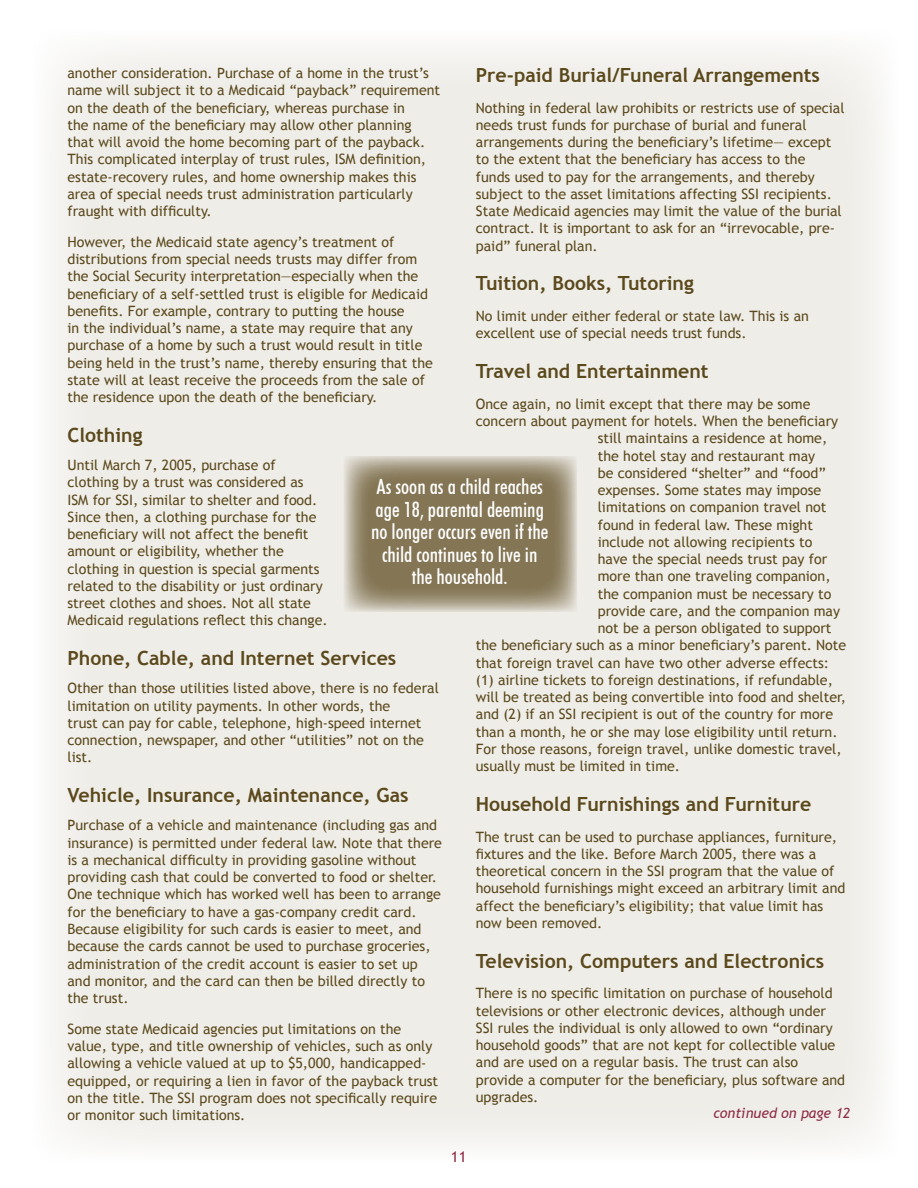
<style>
.page{position:relative;width:918px;height:1188px;background:#fff}
.page>*{position:absolute;margin:0;border:0;box-sizing:border-box;transform-origin:0 0}
.t1{font:500 condensed 21px/22.5px "Futura BT";color:#fff;text-align:center}
.t2{font:700 19.5px "Trebuchet MS";color:#5b491c}
.t3{font:15px "Trebuchet MS";color:#8e2c45}
.t4{font:14.25px/17.2px "Trebuchet MS";color:#5b491c}
.t5{font:italic 14.25px "Trebuchet MS";color:#8e2c45}
</style>
<div class="page">
<div style="left:33px;top:30px;width:865px;height:1131px;background:#efede8;border-radius:18px"></div>
<svg style="left:344px;top:456px;width:233px;height:156px;fill:#847655"></svg>
<h2 class="t2" style="left:476px;top:63px;width:346px">Pre-paid Burial/Funeral Arrangements</h2>
<p class="t4" style="left:476px;top:99px;width:370px">Nothing in federal law prohibits or restricts use of special needs trust funds for purchase of burial and funeral arrangements during the beneficiary’s lifetime— except to the extent that the beneficiary has access to the<br>funds used to pay for the arrangements, and thereby subject to the asset limitations affecting SSI recipients.<br>State Medicaid agencies may limit the value of the burial contract. It is important to ask for an “irrevocable, pre&shy;paid” funeral plan.</p>
<h2 class="t2" style="left:476px;top:271px;width:219px">Tuition, Books, Tutoring</h2>
<p class="t4" style="left:476px;top:308px;width:335px">No limit under either federal or state law. This is an excellent use of special needs trust funds.</p>
<h2 class="t2" style="left:476px;top:359px;width:234px">Travel and Entertainment</h2>
<p class="t4" style="left:476px;top:395px;width:336px">Once again, no limit except that there may be some</p>
<p class="t4" style="left:476px;top:413px;width:364px">concern about payment for hotels. When the beneficiary</p>
<p class="t4" style="left:598px;top:430px;width:231px">still maintains a residence at home,</p>
<p class="t4" style="left:598px;top:447px;width:219px">the hotel stay and restaurant may</p>
<p class="t4" style="left:598px;top:464px;width:230px">be considered “shelter” and “food”</p>
<p class="t4" style="left:598px;top:482px;width:225px">expenses. Some states may impose</p>
<p class="t4" style="left:598px;top:499px;width:230px">limitations on companion travel not</p>
<p class="t4" style="left:598px;top:516px;width:217px">found in federal law. These might</p>
<p class="t4" style="left:598px;top:533px;width:216px">include not allowing recipients to</p>
<p class="t4" style="left:598px;top:551px;width:231px">have the special needs trust pay for</p>
<p class="t4" style="left:598px;top:568px;width:234px">more than one traveling companion,</p>
<p class="t4" style="left:598px;top:585px;width:235px">the companion must be necessary to</p>
<p class="t4" style="left:598px;top:602px;width:244px">provide care, and the companion may</p>
<p class="t4" style="left:598px;top:620px;width:235px">not be a person obligated to support</p>
<p class="t4" style="left:476px;top:637px;width:372px">the beneficiary such as a minor beneficiary’s parent. Note</p>
<p class="t4" style="left:476px;top:654px;width:355px">that foreign travel can have two other adverse effects:</p>
<p class="t4" style="left:476px;top:672px;width:359px">(1) airline tickets to foreign destinations, if refundable,</p>
<p class="t4" style="left:476px;top:689px;width:372px">will be treated as being convertible into food and shelter,</p>
<p class="t4" style="left:476px;top:706px;width:359px">and (2) if an SSI recipient is out of the country for more</p>
<p class="t4" style="left:476px;top:723px;width:363px">than a month, he or she may lose eligibility until return.</p>
<p class="t4" style="left:476px;top:741px;width:367px">For those reasons, foreign travel, unlike domestic travel,</p>
<p class="t4" style="left:476px;top:758px;width:206px">usually must be limited in time.</p>
<h2 class="t2" style="left:476px;top:792px;width:337px">Household Furnishings and Furniture</h2>
<p class="t4" style="left:476px;top:828px;width:371px">The trust can be used to purchase appliances, furniture, fixtures and the like. Before March 2005, there was a theoretical concern in the SSI program that the value of household furnishings might exceed an arbitrary limit and affect the beneficiary’s eligibility; that value limit has now been removed.</p>
<h2 class="t2" style="left:476px;top:949px;width:350px">Television, Computers and Electronics</h2>
<p class="t4" style="left:476px;top:985px;width:371px">There is no specific limitation on purchase of household televisions or other electronic devices, although under SSI rules the individual is only allowed to own “ordinary household goods” that are not kept for collectible value and are used on a regular basis. The trust can also provide a computer for the beneficiary, plus software and upgrades.</p>
<p class="t5" style="left:713px;top:1104px;width:139px">continued on page 12</p>
<p class="t4" style="left:68px;top:65px;width:374px">another consideration. Purchase of a home in the trust’s name will subject it to a Medicaid “payback” requirement on the death of the beneficiary, whereas purchase in<br>the name of the beneficiary may allow other planning that will avoid the home becoming part of the payback.<br>This complicated interplay of trust rules, ISM definition, estate-recovery rules, and home ownership makes this area of special needs trust administration particularly fraught with difficulty.</p>
<p class="t4" style="left:68px;top:233px;width:367px">However, the Medicaid state agency’s treatment of distributions from special needs trusts may differ from the Social Security interpretation—especially when the beneficiary of a self-settled trust is eligible for Medicaid benefits. For example, contrary to putting the house<br>in the individual’s name, a state may require that any purchase of a home by such a trust would result in title being held in the trust’s name, thereby ensuring that the state will at least receive the proceeds from the sale of the residence upon the death of the beneficiary.</p>
<h2 class="t2" style="left:68px;top:423px;width:77px">Clothing</h2>
<p class="t4" style="left:68px;top:457px;width:262px">Until March 7, 2005, purchase of clothing by a trust was considered as ISM for SSI, similar to shelter and food.<br>Since then, a clothing purchase for the beneficiary will not affect the benefit amount or eligibility, whether the clothing in question is special garments related to the disability or just ordinary street clothes and shoes. Not all state Medicaid regulations reflect this change.</p>
<h2 class="t2" style="left:68px;top:646px;width:330px">Phone, Cable, and Internet Services</h2>
<p class="t4" style="left:68px;top:680px;width:373px">Other than those utilities listed above, there is no federal limitation on utility payments. In other words, the<br>trust can pay for cable, telephone, high-speed internet connection, newspaper, and other “utilities” not on the list.</p>
<h2 class="t2" style="left:68px;top:783px;width:342px">Vehicle, Insurance, Maintenance, Gas</h2>
<p class="t4" style="left:68px;top:817px;width:376px">Purchase of a vehicle and maintenance (including gas and insurance) is permitted under federal law. Note that there is a mechanical difficulty in providing gasoline without providing cash that could be converted to food or shelter.<br>One technique which has worked well has been to arrange for the beneficiary to have a gas-company credit card.<br>Because eligibility for such cards is easier to meet, and because the cards cannot be used to purchase groceries, administration of the credit account is easier to set up and monitor, and the card can then be billed directly to the trust.</p>
<p class="t4" style="left:68px;top:1020px;width:372px">Some state Medicaid agencies put limitations on the value, type, and title ownership of vehicles, such as only allowing a vehicle valued at up to $5,000, handicapped&shy;equipped, or requiring a lien in favor of the payback trust on the title. The SSI program does not specifically require or monitor such limitations.</p>
<h1 class="t1" style="left:371px;top:475px;width:179px">As soon as a child reaches age 18, parental deeming no longer occurs even if the child continues to live in the household.</h1>
<p class="t3" style="left:451px;top:1148px;width:17px">11</p>
</div>
